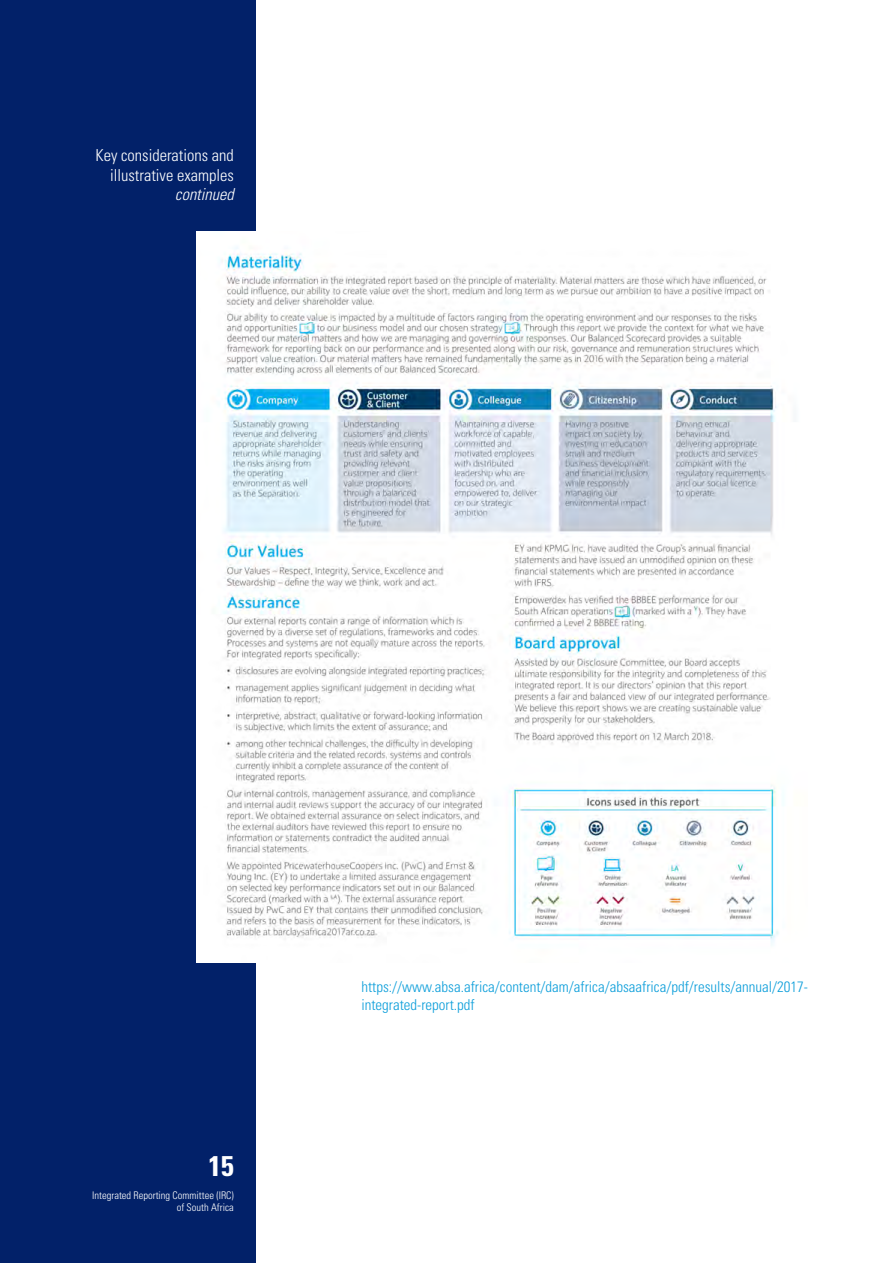
<style>
.page{position:relative;width:893px;height:1263px;background:#fff}
.page>*{position:absolute;margin:0;border:0;box-sizing:border-box;transform-origin:0 0}
.t1{font:700 condensed 28.5px "Univers LT Std";color:#fff}
.t2{font:300 condensed 16.5px/19.8px "Univers LT Std";color:#fff;text-align:right}
.t3{font:italic 300 condensed 16.5px "Univers LT Std";color:#fff}
.t4{font:300 condensed 15px/18px "Univers LT Std";color:#0c9eda}
.t5{font:300 condensed 10.5px/12.6px "Univers LT Std";color:#fff;text-align:right}
</style>
<div class="page">
<div style="left:0;top:0;width:255px;height:1263px;background:#022169"></div>
<img style="left:197px;top:232px;width:587px;height:730px">
<p class="t2" style="left:96px;top:145px;width:140px">Key considerations and illustrative examples</p>
<p class="t3" style="left:175px;top:185px;width:60px">continued</p>
<h1 class="t1" style="left:209px;top:1148px;width:27px">15</h1>
<p class="t5" style="left:92px;top:1189px;width:143px">Integrated Reporting Committee (IRC) of South Africa</p>
<p class="t4" style="left:361px;top:978px;width:448px">https://www.absa.africa/content/dam/africa/absaafrica/pdf/results/annual/2017- integrated-report.pdf</p>
</div>
